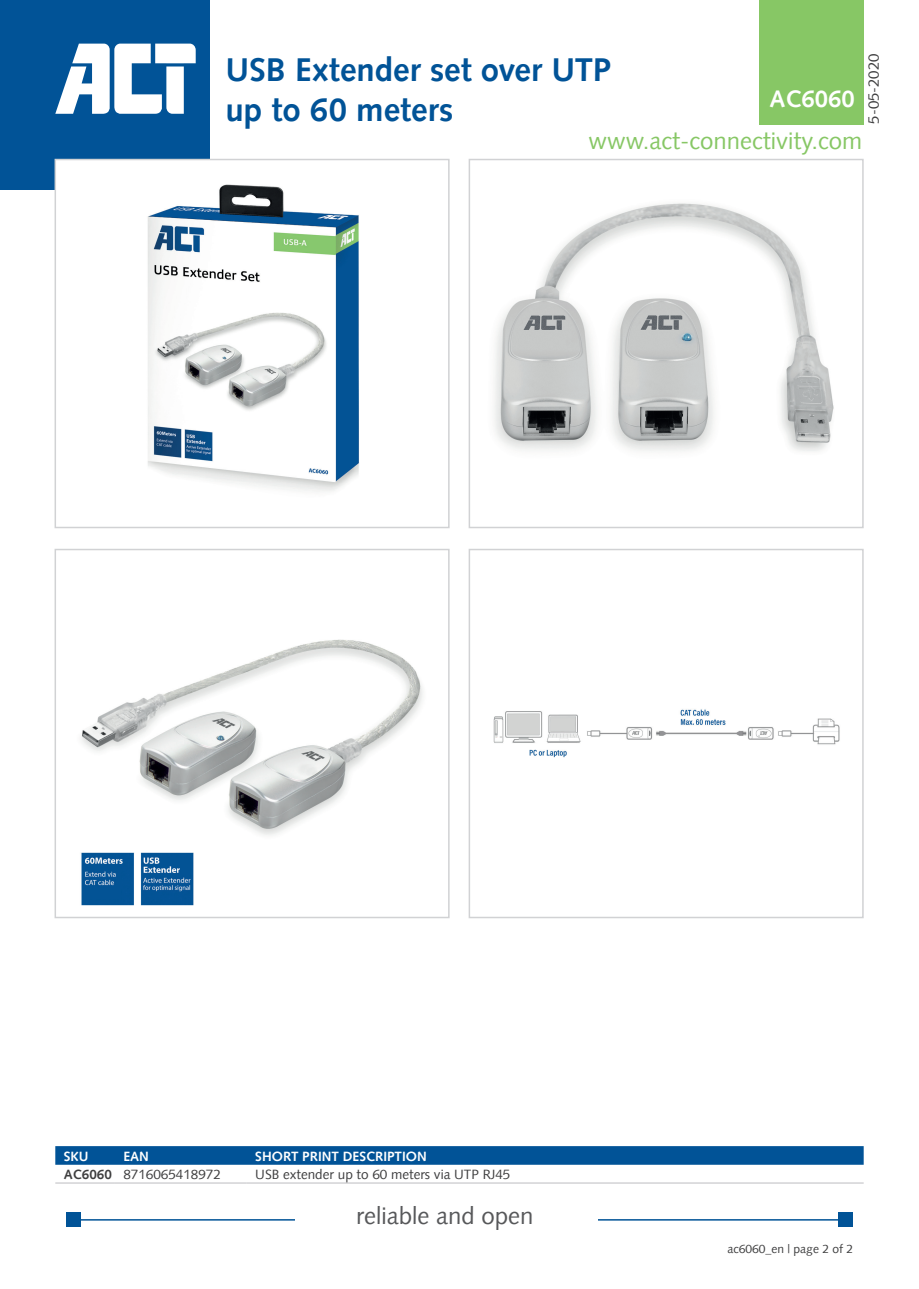
<style>
.page{position:relative;width:919px;height:1289px;background:#fff}
.page>*{position:absolute;margin:0;border:0;box-sizing:border-box;transform-origin:0 0}
.t1{font:700 33px/39.6px "Syntax LT";color:#015397}
.t2{font:24px "Syntax LT";color:#87c765}
.t3{font:24px "Syntax LT";color:#57585a}
.t4{font:700 24px "Syntax LT";color:#fff}
.t5{font:15px "Syntax LT";color:#3e3e3f}
.t6{font:13.5px "Syntax LT";color:#3e3e3f}
.t7{font:700 13.5px "Syntax LT";color:#fff}
.t8{font:12px "Syntax LT";color:#3e3e3f}
.s1{font-weight:700}
</style>
<div class="page">
<hr style="left:75px;top:1219px;width:766px;height:1px;background:#015397">
<div style="left:66px;top:1212px;width:15px;height:15px;background:#015397"></div>
<div style="left:837px;top:1212px;width:15px;height:15px;background:#015397"></div>
<div style="left:295px;top:1203px;width:302px;height:23px;background:#fff"></div>
<div style="left:0;top:0;width:209px;height:189px;background:#015397"></div>
<svg style="left:55px;top:44px;width:141px;height:70px"></svg>
<div style="left:759px;top:0;width:104px;height:124px;background:#87c765"></div>
<div style="left:55px;top:1146px;width:808px;height:18px;background:#015397"></div>
<hr style="left:55px;top:1182px;width:60px;height:1px;background:#bcbdc0">
<hr style="left:115px;top:1182px;width:132px;height:1px;background:#bcbdc0">
<hr style="left:247px;top:1182px;width:616px;height:1px;background:#bcbdc0">
<div style="left:55px;top:159px;width:394px;height:368px;background:#fff"></div>
<img style="left:147px;top:184px;width:212px;height:308px">
<div style="left:55px;top:159px;width:394px;height:369px;border:2px solid #d1d2d4"></div>
<img style="left:81px;top:639px;width:342px;height:267px">
<div style="left:55px;top:549px;width:394px;height:369px;border:2px solid #d1d2d4"></div>
<img style="left:494px;top:203px;width:340px;height:248px">
<div style="left:468px;top:159px;width:395px;height:369px;border:2px solid #d1d2d4"></div>
<img style="left:493px;top:709px;width:347px;height:49px">
<div style="left:468px;top:549px;width:395px;height:369px;border:2px solid #d1d2d4"></div>
<h1 class="t1" style="left:225px;top:50px;width:387px">USB Extender set over UTP up to 60 meters</h1>
<h2 class="t4" style="left:769px;top:85px;width:87px">AC6060</h2>
<h2 class="t2" style="left:588px;top:126px;width:275px">www.act-connectivity.com</h2>
<p class="t5" style="left:864px;top:124px;width:72px;rotate:-90deg">5-05-2020</p>
<p class="t7" style="left:64px;top:1148px;width:26px">SKU</p>
<p class="t7" style="left:123px;top:1148px;width:27px">EAN</p>
<p class="t7" style="left:255px;top:1148px;width:173px">SHORT PRINT DESCRIPTION</p>
<p class="t6" style="left:64px;top:1166px;width:159px"><span class="s1">AC6060</span> 8716065418972</p>
<p class="t6" style="left:255px;top:1166px;width:257px">USB extender up to 60 meters via UTP RJ45</p>
<h2 class="t3" style="left:356px;top:1201px;width:179px">reliable and open</h2>
<p class="t8" style="left:727px;top:1241px;width:127px">ac6060_en | page 2 of 2</p>
</div>
